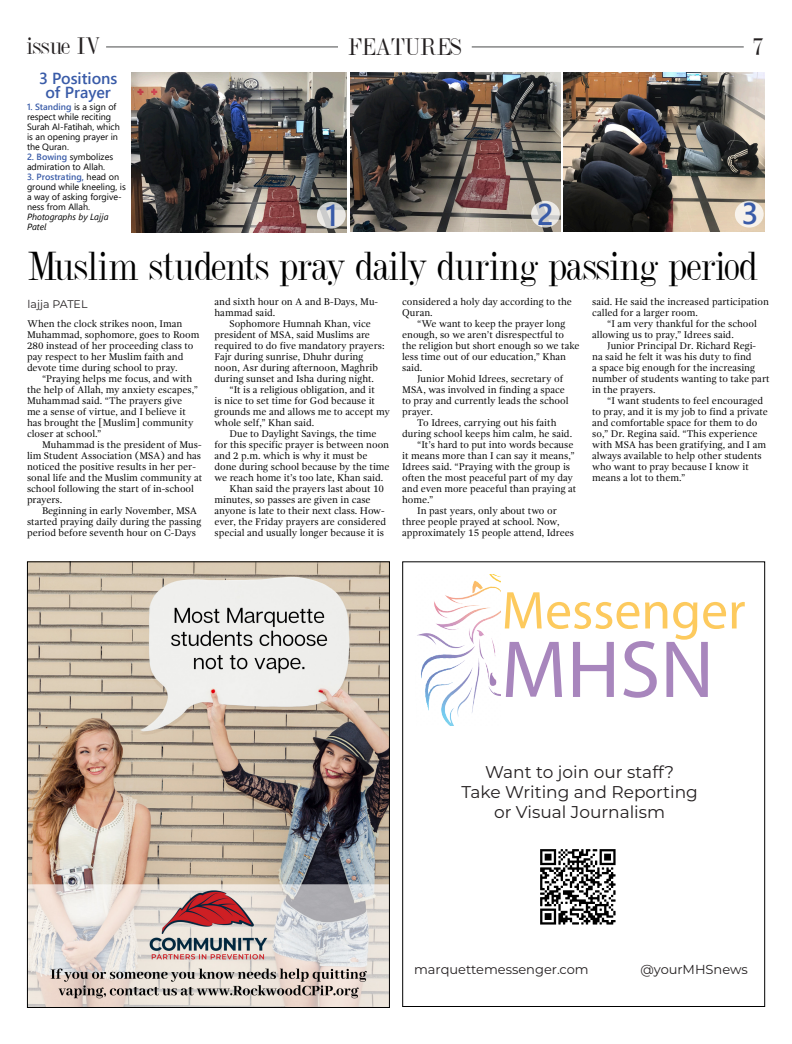
<style>
.page{position:relative;width:792px;height:1044px;background:#fff}
.page>*{position:absolute;margin:0;border:0;box-sizing:border-box;transform-origin:0 0}
.t1{font:700 81.7px "Liberation Serif";color:#a886bd}
.t2{font:700 53.7px "Liberation Serif";color:#fdca5e}
.t3{font:44.1px "Dubiel Plain";letter-spacing:-.01em;color:#000;scale:.95 1}
.t4{font:600 30px "Segoe UI";color:#395ba8}
.t5{font:26px "Dubiel Plain";letter-spacing:-.02em;color:#231f20}
.t6{font:17px "Montserrat";color:#231f20}
.t7{font:600 16px "Segoe UI";color:#395ba8}
.t8{font:13px "Montserrat";color:#231f20}
.t9{font:11px "Montserrat";color:#231f20}
.t10{font:10px/11px "Gandhi Serif";color:#000}
.t11{font:9px/10px "Segoe UI";color:#000}
.t12{font:italic 9px/10px "Segoe UI";color:#000}
.s1{font-weight:600;color:#395ba8}
</style>
<div class="page">
<hr style="left:106px;top:46px;width:638px;height:1px;background:#494a4b">
<div style="left:339px;top:37px;width:132px;height:25px;background:#fff"></div>
<img style="left:29px;top:563px;width:359px;height:443px">
<img style="left:350px;top:72px;width:211px;height:160px">
<img style="left:564px;top:72px;width:201px;height:159px">
<img style="left:131px;top:72px;width:216px;height:161px">
<div style="left:402px;top:561px;width:363px;height:446px;background:#fff;border:1px solid #000"></div>
<img style="left:417px;top:574px;width:84px;height:151px">
<img style="left:540px;top:849px;width:76px;height:76px">
<svg style="left:317px;top:202px;width:29px;height:27px"></svg>
<svg style="left:531px;top:201px;width:29px;height:27px"></svg>
<div style="left:735px;top:201px;width:29px;height:27px;background:#f7f2eb;border-radius:50%"></div>
<p class="t5" style="left:26px;top:32px;width:76px">issue IV</p>
<p class="t5" style="left:348px;top:33px;width:115px">FEATURES</p>
<p class="t5" style="left:753px;top:33px;width:12px">7</p>
<p class="t7" style="left:39px;top:63px;width:80px">3 Positions</p>
<p class="t7" style="left:46px;top:77px;width:67px">of Prayer</p>
<p class="t11" style="left:27px;top:101px;width:94px"><span class="s1">1. Standing</span> is a sign of respect while reciting<br>Surah Al-Fatihah, which is an opening prayer in the Quran.</p>
<p class="t11" style="left:27px;top:151px;width:88px"><span class="s1">2. Bowing</span> symbolizes admiration to Allah.</p>
<p class="t11" style="left:27px;top:171px;width:100px"><span class="s1">3. Prostrating,</span> head on ground while kneeling, is a way of asking forgive&shy;ness from Allah.</p>
<p class="t12" style="left:27px;top:210px;width:83px">Photographs by Lajja<br>Patel</p>
<p class="t4" style="left:326px;top:187px;width:14px">1</p>
<p class="t4" style="left:537px;top:186px;width:18px">2</p>
<p class="t4" style="left:742px;top:185px;width:18px">3</p>
<p class="t3" style="left:27px;top:243px;width:771px">Muslim students pray daily during passing period</p>
<p class="t9" style="left:28px;top:296px;width:61px">lajja PATEL</p>
<p class="t10" style="left:214px;top:296px;width:165px">and sixth hour on A and B-Days, Mu&shy;hammad said.</p>
<p class="t10" style="left:214px;top:318px;width:172px;text-indent:15px">Sophomore Humnah Khan, vice president of MSA, said Muslims are required to do five mandatory prayers:<br>Fajr during sunrise, Dhuhr during noon, Asr during afternoon, Maghrib during sunset and Isha during night.</p>
<p class="t10" style="left:214px;top:384px;width:177px;text-indent:15px">“It is a religious obligation, and it<br>is nice to set time for God because it grounds me and allows me to accept my whole self,” Khan said.</p>
<p class="t10" style="left:214px;top:428px;width:177px;text-indent:15px">Due to Daylight Savings, the time for this specific prayer is between noon and 2 p.m. which is why it must be done during school because by the time we reach home it’s too late, Khan said.</p>
<p class="t10" style="left:214px;top:483px;width:173px;text-indent:15px">Khan said the prayers last about 10 minutes, so passes are given in case anyone is late to their next class. How&shy;ever, the Friday prayers are considered special and usually longer because it is</p>
<p class="t10" style="left:27px;top:318px;width:174px">When the clock strikes noon, Iman Muhammad, sophomore, goes to Room 280 instead of her proceeding class to pay respect to her Muslim faith and devote time during school to pray.</p>
<p class="t10" style="left:27px;top:373px;width:173px;text-indent:15px">“Praying helps me focus, and with the help of Allah, my anxiety escapes,”<br>Muhammad said. “The prayers give me a sense of virtue, and I believe it has brought the [Muslim] community closer at school.”</p>
<p class="t10" style="left:27px;top:439px;width:177px;text-indent:15px">Muhammad is the president of Mus&shy;lim Student Association (MSA) and has noticed the positive results in her per&shy;sonal life and the Muslim community at school following the start of in-school prayers.</p>
<p class="t10" style="left:27px;top:505px;width:176px;text-indent:15px">Beginning in early November, MSA started praying daily during the passing period before seventh hour on C-Days</p>
<p class="t10" style="left:402px;top:296px;width:171px">considered a holy day according to the<br>Quran.</p>
<p class="t10" style="left:402px;top:318px;width:179px;text-indent:15px">“We want to keep the prayer long enough, so we aren’t disrespectful to the religion but short enough so we take less time out of our education,” Khan said.</p>
<p class="t10" style="left:402px;top:373px;width:168px;text-indent:15px">Junior Mohid Idrees, secretary of<br>MSA, was involved in finding a space to pray and currently leads the school prayer.</p>
<p class="t10" style="left:402px;top:417px;width:172px;text-align:center">To Idrees, carrying out his faith during school keeps him calm, he said.</p>
<p class="t10" style="left:402px;top:439px;width:176px;text-indent:15px">“It’s hard to put into words because it means more than I can say it means,”<br>Idrees said. “Praying with the group is often the most peaceful part of my day and even more peaceful than praying at home.”</p>
<p class="t10" style="left:402px;top:505px;width:173px;text-indent:15px">In past years, only about two or three people prayed at school. Now, approximately 15 people attend, Idrees</p>
<p class="t10" style="left:592px;top:296px;width:178px">said. He said the increased participation called for a larger room.</p>
<p class="t10" style="left:592px;top:318px;width:166px;text-indent:15px">“I am very thankful for the school allowing us to pray,” Idrees said.</p>
<p class="t10" style="left:592px;top:340px;width:179px;text-indent:15px">Junior Principal Dr. Richard Regi-<br>na said he felt it was his duty to find<br>a space big enough for the increasing number of students wanting to take part in the prayers.</p>
<p class="t10" style="left:592px;top:395px;width:177px;text-indent:15px">“I want students to feel encouraged to pray, and it is my job to find a private and comfortable space for them to do so,” Dr. Regina said. “This experience with MSA has been gratifying, and I am always available to help other students who want to pray because I know it means a lot to them.”</p>
<h2 class="t2" style="left:502px;top:577px;width:245px">Messenger</h2>
<h1 class="t1" style="left:501px;top:619px;width:214px">MHSN</h1>
<p class="t6" style="left:485px;top:760px;width:190px">Want to join our staff?</p>
<p class="t6" style="left:461px;top:780px;width:238px">Take Writing and Reporting</p>
<p class="t6" style="left:494px;top:801px;width:173px">or Visual Journalism</p>
<p class="t8" style="left:414px;top:961px;width:176px">marquettemessenger.com</p>
<p class="t8" style="left:640px;top:961px;width:109px">@yourMHSnews</p>
</div>
